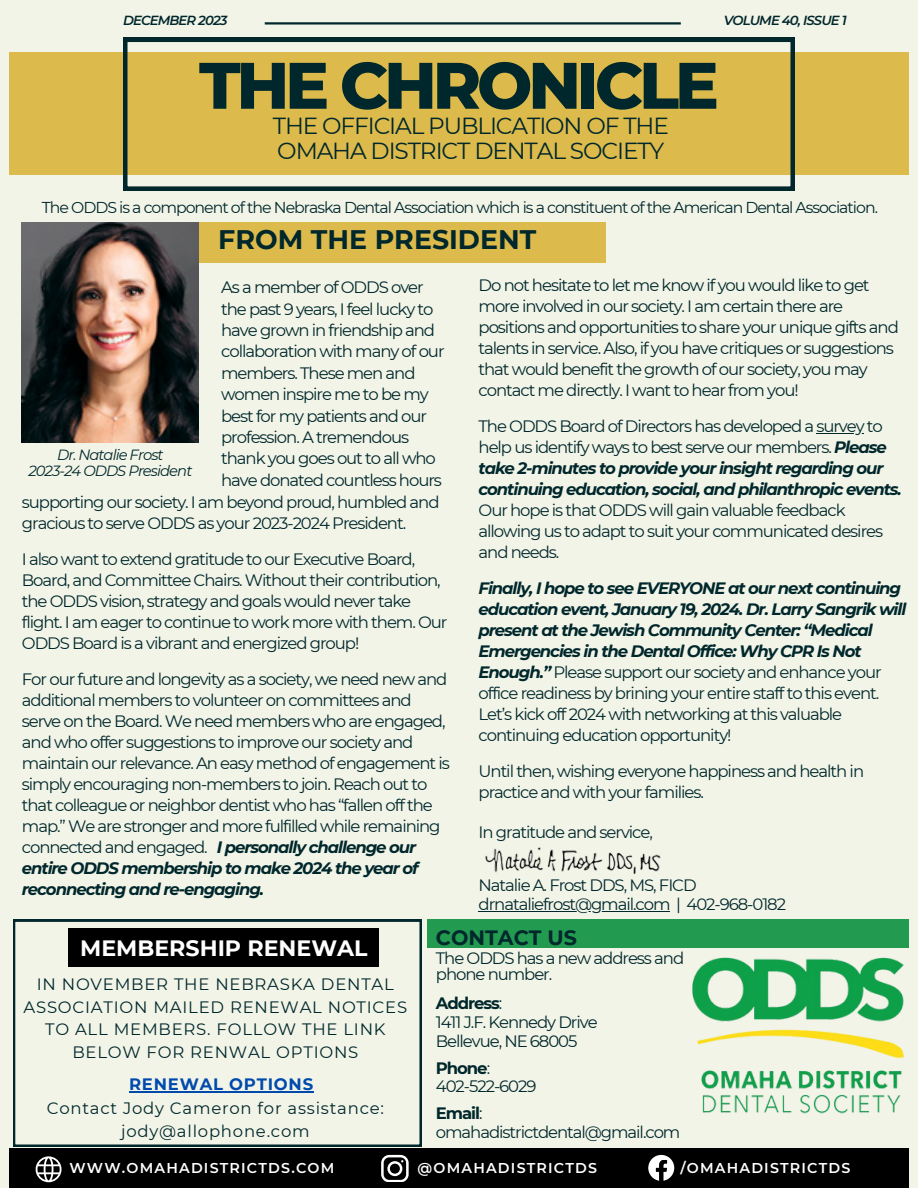
<style>
.page{position:relative;width:918px;height:1188px;background:#f2f4e8}
.page>*{position:absolute;margin:0;border:0;box-sizing:border-box;transform-origin:0 0}
.t1{font:800 65.55px "Montserrat";letter-spacing:-.065em;color:#00272b}
.t2{font:700 26.85px "Montserrat";color:#00272b}
.t3{font:23.25px "Montserrat";letter-spacing:-.05em;color:#00272b}
.t4{font:700 22.2px "Montserrat";color:#fff}
.t5{font:700 20.7px "Montserrat";color:#00272b}
.t6{font:16.5px/21px "Montserrat";letter-spacing:-.065em;color:#00272b}
.t7{font:italic 700 16.5px/21px "Montserrat";letter-spacing:-.065em;color:#00272b}
.t8{font:16.5px/22.5px "Montserrat";letter-spacing:.045em;color:#00272b;text-align:center}
.t9{font:700 16.5px "Montserrat";letter-spacing:-.065em;color:#00272b}
.t10{font:700 16.5px "Montserrat";letter-spacing:.045em;color:#004aad}
.t11{font:15.75px "Montserrat";letter-spacing:-.065em;color:#00272b}
.t12{font:italic 14.7px "Montserrat";letter-spacing:-.065em;color:#00272b}
.t13{font:600 14.25px "Montserrat";letter-spacing:.085em;color:#fff}
.t14{font:italic 600 13.2px "Montserrat";letter-spacing:-.065em;color:#00272b}
.s1{font-weight:700;font-style:italic}
.s2{font-weight:400;font-style:normal}
.s3{font-weight:400}
</style>
<div class="page">
<div style="left:9px;top:52px;width:900px;height:123px;background:#ddba4c"></div>
<svg style="left:123px;top:38px;width:672px;height:153px"></svg>
<hr style="left:265px;top:22px;width:416px;height:3px;background:#00272b">
<div style="left:198px;top:222px;width:408px;height:41px;background:#ddba4c"></div>
<div style="left:428px;top:920px;width:481px;height:28px;background:#229b51"></div>
<img style="left:692px;top:957px;width:213px;height:157px">
<div style="left:9px;top:1148px;width:900px;height:40px;background:#000"></div>
<svg style="left:381px;top:1155px;width:27px;height:27px"></svg>
<svg style="left:36px;top:1156px;width:26px;height:26px"></svg>
<svg style="left:648px;top:1155px;width:26px;height:26px"></svg>
<img style="left:22px;top:222px;width:177px;height:221px">
<svg style="left:13px;top:920px;width:408px;height:227px"></svg>
<hr style="left:816px;top:433px;width:48px;height:1px;background:#00272b">
<hr style="left:479px;top:911px;width:191px;height:1px;background:#00272b">
<div style="left:69px;top:929px;width:310px;height:38px;background:#000"></div>
<hr style="left:129px;top:1092px;width:185px;height:1px;background:#004aad">
<img style="left:485px;top:847px;width:176px;height:27px">
<p class="t14" style="left:123px;top:12px;width:106px">DECEMBER 2023</p>
<p class="t14" style="left:724px;top:12px;width:124px">VOLUME 40, ISSUE 1</p>
<p class="t1" style="left:199px;top:45px;width:521px">THE CHRONICLE</p>
<p class="t3" style="left:273px;top:111px;width:398px">THE OFFICIAL PUBLICATION OF THE</p>
<p class="t3" style="left:277px;top:136px;width:389px">OMAHA DISTRICT DENTAL SOCIETY</p>
<p class="t11" style="left:42px;top:197px;width:838px">The ODDS is a component of the Nebraska Dental Association which is a constituent of the American Dental Association.</p>
<p class="t2" style="left:218px;top:223px;width:319px">FROM THE PRESIDENT</p>
<p class="t6" style="left:221px;top:277px;width:225px">As a member of ODDS over the past 9 years, I feel lucky to have grown in friendship and collaboration with many of our members. These men and women inspire me to be my best for my patients and our profession. A tremendous thank you goes out to all who have donated countless hours</p>
<p class="t6" style="left:479px;top:274px;width:422px">Do not hesitate to let me know ifyou would like to get more involved in our society. I am certain there are positions and opportunities to share your unique gifts and talents in service. Also, ifyou have critiques or suggestions that would benefit the growth of our society, you may contact me directly. I want to hear from you!</p>
<p class="t6" style="left:479px;top:415px;width:425px">The ODDS Board of Directors has developed a survey to help us identify ways to best serve our members. <span class="s1">Please take 2-minutes to provide your insight regarding our continuing education, social, and philanthropic events.<br></span>Our hope is that ODDS will gain valuable feedback allowing us to adapt to suit your communicated desires and needs.</p>
<p class="t7" style="left:479px;top:577px;width:429px">Finally, I hope to see EVERYONE at our next continuing education event, January 19, 2024. Dr. Larry Sangrik will present at the Jewish Community Center: “Medical Emergencies in the Dental Office: Why CPR Is Not Enough.” <span class="s2">Please support our society and enhance your office readiness by brining your entire staff to this event.<br>Let’s kick off 2024 with networking at this valuable continuing education opportunity!</span></p>
<p class="t6" style="left:479px;top:760px;width:387px">Until then, wishing everyone happiness and health in practice and with your families.</p>
<p class="t6" style="left:479px;top:821px;width:176px">In gratitude and service,</p>
<p class="t6" style="left:479px;top:874px;width:220px">Natalie A. Frost DDS, MS, FICD</p>
<p class="t6" style="left:479px;top:893px;width:309px">drnataliefrost@gmail.com | 402-968-0182</p>
<p class="t5" style="left:436px;top:924px;width:143px">CONTACT US</p>
<p class="t12" style="left:57px;top:446px;width:108px">Dr. Natalie Frost</p>
<p class="t12" style="left:28px;top:462px;width:165px">2023-24 ODDS President</p>
<p class="t6" style="left:22px;top:491px;width:419px">supporting our society. I am beyond proud, humbled and gracious to serve ODDS as your 2023-2024 President.</p>
<p class="t6" style="left:22px;top:548px;width:427px">I also want to extend gratitude to our Executive Board, Board, and Committee Chairs. Without their contribution, the ODDS vision, strategy and goals would never take flight. I am eager to continue to work more with them. Our ODDS Board is a vibrant and energized group!</p>
<p class="t6" style="left:22px;top:668px;width:429px">For our future and longevity as a society, we need new and additional members to volunteer on committees and serve on the Board. We need members who are engaged, and who offer suggestions to improve our society and maintain our relevance. An easy method of engagement is simply encouraging non-members tojoin. Reach out to that colleague or neighbor dentist who has “fallen off the map.” We are stronger and more fulfilled while remaining connected and engaged. <span class="s1">I personally challenge our entire ODDS membership to make 2024 the year of reconnecting and re-engaging.</span></p>
<p class="t4" style="left:80px;top:934px;width:289px">MEMBERSHIP RENEWAL</p>
<p class="t6" style="left:436px;top:950px;width:250px;line-height:16.2px">The ODDS has a new address and phone number.</p>
<p class="t9" style="left:436px;top:993px;width:68px">Address<span class="s3">:</span></p>
<p class="t6" style="left:436px;top:1012px;width:163px">1411 J.F. Kennedy Drive</p>
<p class="t6" style="left:436px;top:1030px;width:143px">Bellevue, NE 68005</p>
<p class="t9" style="left:436px;top:1058px;width:56px">Phone<span class="s3">:</span></p>
<p class="t6" style="left:436px;top:1076px;width:102px">402-522-6029</p>
<p class="t9" style="left:436px;top:1103px;width:48px">Email<span class="s3">:</span></p>
<p class="t6" style="left:436px;top:1122px;width:246px">omahadistrictdental@gmail.com</p>
<p class="t8" style="left:24px;top:973px;width:385px">IN NOVEMBER THE NEBRASKA DENTAL<br>ASSOCIATION MAILED RENEWAL NOTICES<br>TO ALL MEMBERS. FOLLOW THE LINK<br>BELOW FOR RENWAL OPTIONS</p>
<p class="t10" style="left:129px;top:1074px;width:186px">RENEWAL OPTIONS</p>
<p class="t8" style="left:47px;top:1097px;width:339px">Contact Jody Cameron for assistance: jody@allophone.com</p>
<p class="t13" style="left:69px;top:1160px;width:266px">WWW.OMAHADISTRICTDS.COM</p>
<p class="t13" style="left:418px;top:1160px;width:181px">@OMAHADISTRICTDS</p>
<p class="t13" style="left:680px;top:1160px;width:172px">/OMAHADISTRICTDS</p>
</div>
